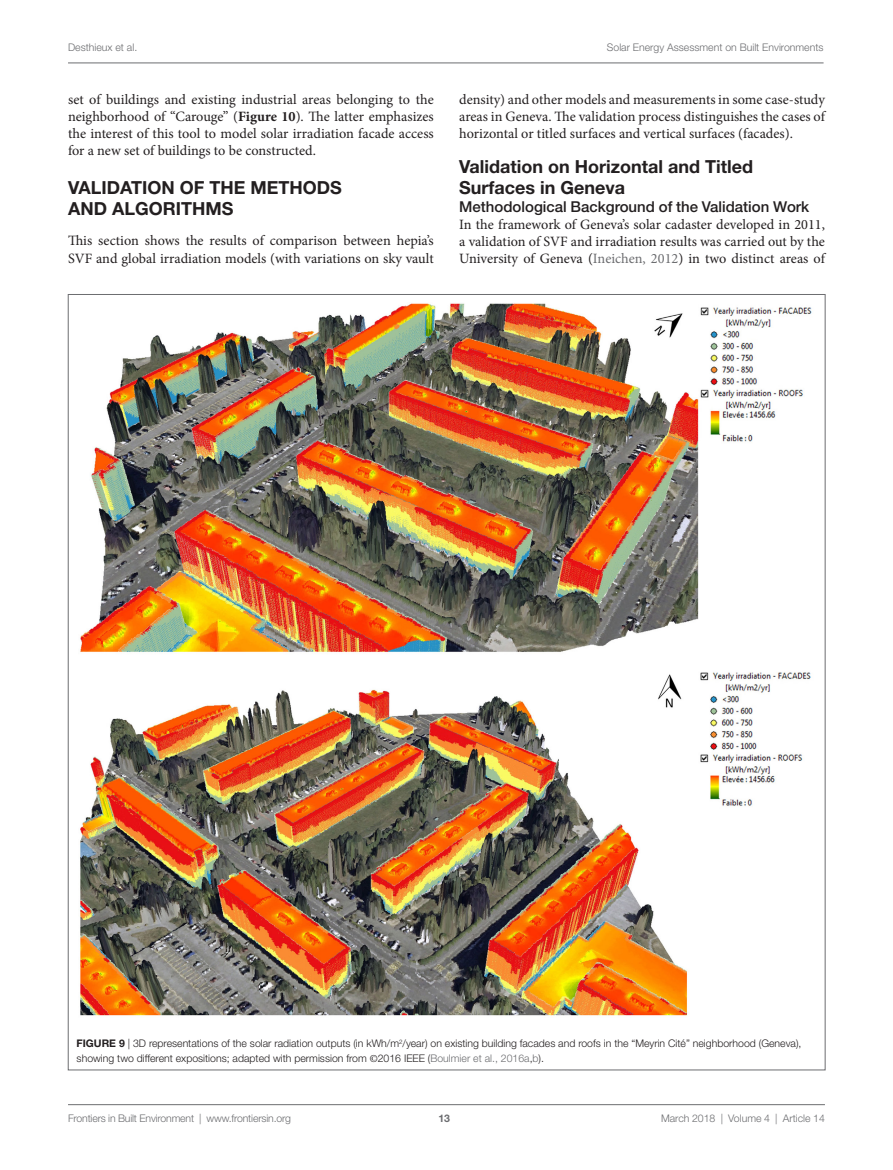
<style>
.page{position:relative;width:893px;height:1170px;background:#fff}
.page>*{position:absolute;margin:0;border:0;box-sizing:border-box;transform-origin:0 0}
.t1{font:700 18px/21px "Helvetica Neue LT Std";color:#231f20}
.t2{font:500 15px "Helvetica Neue LT Std";color:#231f20}
.t3{font:14.25px/17.2px "Minion Pro";color:#231f20;text-align:justify}
.t4{font:300 10.5px/14.2px "Helvetica Neue LT Std";color:#231f20}
.t5{font:300 10.5px "Helvetica Neue LT Std";color:#6c6d70}
.t6{font:700 10.5px "Helvetica Neue LT Std";color:#231f20}
.t7{font:700 10.5px "Helvetica Neue LT Std";color:#6c6d70}
.s1{font-weight:700}
.s2{color:#6c6d70}
.s3{font-family:"STIX General";font-weight:400}
</style>
<div class="page">
<img style="left:80px;top:303px;width:732px;height:713px">
<hr style="left:68px;top:1104px;width:757px;height:1px;background:#6c6d70">
<hr style="left:68px;top:63px;width:755px;height:1px;background:#6c6d70">
<p class="t5" style="left:68px;top:41px;width:71px">Desthieux et al.</p>
<p class="t5" style="left:607px;top:41px;width:218px">Solar Energy Assessment on Built Environments</p>
<p class="t3" style="left:68px;top:90px;width:367px">set of buildings and existing industrial areas belonging to the neighborhood of “Carouge” (<span class="s1">Figure 10</span>). The latter emphasizes the interest of this tool to model solar irradiation facade access for a new set of buildings to be constructed.</p>
<p class="t1" style="left:68px;top:177px;width:155px">VALIDATION OF THE</p>
<p class="t1" style="left:251px;top:177px;width:30px">METHODS</p>
<p class="t1" style="left:68px;top:198px;width:166px">AND ALGORITH MS</p>
<p class="t3" style="left:68px;top:232px;width:367px">This section shows the results of comparison between hepia’s<br>SVF and global irradiation models (with variations on sky vault</p>
<p class="t3" style="left:459px;top:90px;width:367px">density) and other models and measurements in some case-study areas in Geneva. The validation process distinguishes the cases of horizontal or titled surfaces and vertical surfaces (facades).</p>
<p class="t1" style="left:459px;top:155px;width:295px">Validation on Horizontal and Titled<br>Surfaces in Geneva</p>
<p class="t2" style="left:459px;top:197px;width:351px">Methodological Background of the Validation Work</p>
<p class="t3" style="left:459px;top:216px;width:367px">In the framework of Geneva’s solar cadaster developed in 2011, a validation of SVF and irradiation results was carried out by the University of Geneva (<span class="s2">Ineichen, 2012</span>) in two distinct areas of</p>
<p class="t4" style="left:77px;top:1036px;width:726px;text-indent:33px"><span class="s1">e 9</span> | 3D representations of the solar radiation outputs (in kWh/m<sup>2</sup>/year) on existing building facades and roofs in the “Meyrin Cité” neighborhood (Geneva), showing two different expositions; adapted with permission from <span class="s3">©</span>2016 IEEE (<span class="s2">Boulmier et al., 2016a</span>,<span class="s2">b</span>).</p>
<p class="t6" style="left:77px;top:1036px;width:14px">Figur</p>
<p class="t5" style="left:68px;top:1111px;width:225px">Frontiers in Built Environment | www.frontiersin.org</p>
<p class="t5" style="left:661px;top:1111px;width:165px">March 2018 | Volume 4 | Article 14</p>
<p class="t7" style="left:439px;top:1111px;width:13px">13</p>
</div>
